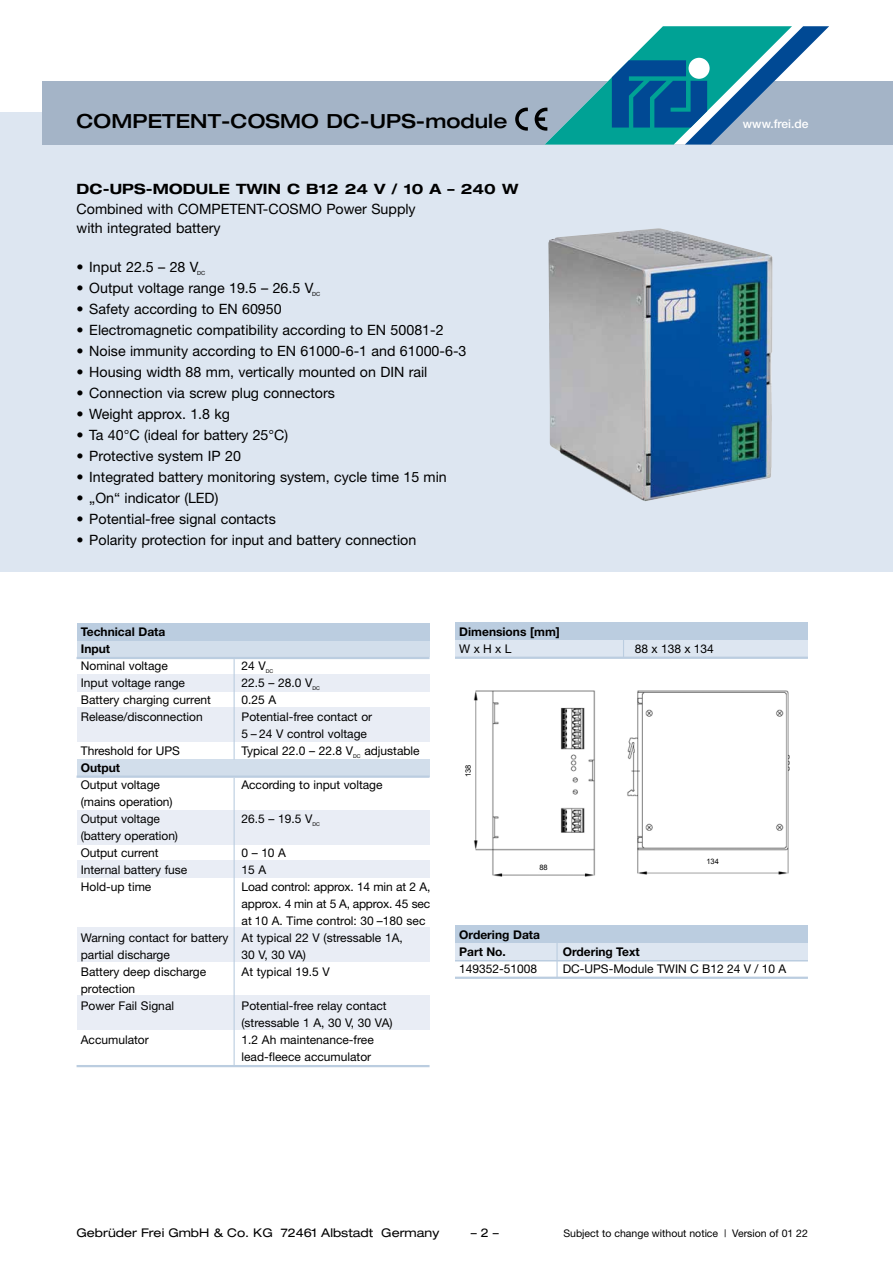
<style>
.page{position:relative;width:893px;height:1263px;background:#fff}
.page>*{position:absolute;margin:0;border:0;box-sizing:border-box;transform-origin:0 0}
.t1{font:500 expanded 19.5px "Helvetica Neue";letter-spacing:.005em;color:#000}
.t2{font:14.25px/19.5px "Helvetica Neue";color:#000}
.t3{font:700 expanded 14.25px "Helvetica Neue";letter-spacing:.01em;color:#000}
.t4{font:12px/17px "Helvetica Neue";color:#000}
.t5{font:700 12px/17px "Helvetica Neue";color:#000}
.t6{font:expanded 12px "Helvetica Neue";color:#000}
.t7{font:500 12px "Helvetica Neue";color:#fff}
.t8{font:10.5px "Helvetica Neue";color:#000}
.t9{font:7.5px "Arial";color:#000}
.t10{font:5.7px "Helvetica Neue";color:#000}
.t11{font:5.25px "Helvetica Neue";color:#000}
</style>
<div class="page">
<div style="left:0;top:113px;width:893px;height:459px;background:#dde6f1"></div>
<div style="left:43px;top:81px;width:850px;height:64px;background:#a4b4c7"></div>
<img style="left:548px;top:228px;width:225px;height:273px">
<div style="left:455px;top:623px;width:353px;height:17px;background:#bbcde0"></div>
<div style="left:455px;top:640px;width:353px;height:17px;background:#dde6f1"></div>
<svg style="left:623px;top:640px;width:1px;height:17px"></svg>
<hr style="left:455px;top:657px;width:353px;height:2px;background:#bbcde0">
<div style="left:77px;top:640px;width:353px;height:17px;background:#d2deeb"></div>
<div style="left:77px;top:623px;width:353px;height:17px;background:#bbcde0"></div>
<hr style="left:77px;top:657px;width:353px;height:2px;background:#bbcde0">
<div style="left:77px;top:675px;width:353px;height:17px;background:#e9edf5"></div>
<div style="left:77px;top:708px;width:353px;height:34px;background:#e9edf5"></div>
<div style="left:77px;top:810px;width:353px;height:34px;background:#e9edf5"></div>
<div style="left:77px;top:860px;width:353px;height:18px;background:#e9edf5"></div>
<div style="left:77px;top:927px;width:353px;height:34px;background:#e9edf5"></div>
<div style="left:77px;top:995px;width:353px;height:35px;background:#e9edf5"></div>
<div style="left:77px;top:760px;width:353px;height:17px;background:#d2deeb"></div>
<hr style="left:234px;top:659px;width:1px;height:101px;background:#bbcde0">
<hr style="left:234px;top:778px;width:1px;height:288px;background:#bbcde0">
<hr style="left:77px;top:775px;width:353px;height:3px;background:#bbcde0">
<hr style="left:77px;top:1065px;width:353px;height:2px;background:#bbcde0">
<div style="left:455px;top:926px;width:353px;height:17px;background:#bbcde0"></div>
<div style="left:455px;top:943px;width:353px;height:17px;background:#dde6f1"></div>
<hr style="left:455px;top:960px;width:353px;height:1px;background:#bbcde0">
<hr style="left:455px;top:977px;width:353px;height:2px;background:#bbcde0">
<hr style="left:556px;top:943px;width:2px;height:34px;background:#bbcde0">
<img style="left:473px;top:690px;width:317px;height:186px">
<svg style="left:515px;top:108px;width:13px;height:23px"></svg>
<svg style="left:535px;top:26px;width:294px;height:119px"></svg>
<div style="left:689px;top:58px;width:21px;height:21px;background:#fff;border-radius:50%"></div>
<h1 class="t1" style="left:77px;top:109px;width:432px">COMPETENT-COSMO DC-UPS-module</h1>
<p class="t7" style="left:743px;top:116px;width:67px">www.frei.de</p>
<p class="t3" style="left:77px;top:180px;width:443px">DC-UPS-MODULE TWIN C B12 24 V / 10 A – 240 W</p>
<p class="t2" style="left:77px;top:199px;width:341px">Combined with COMPETENT-COSMO Power Supply with integrated battery</p>
<p class="t2" style="left:77px;top:257px;width:124px">• Input 22.5 – 28 V</p>
<p class="t10" style="left:197px;top:270px;width:10px">DC</p>
<p class="t2" style="left:77px;top:278px;width:238px">• Output voltage range 19.5 – 26.5 V</p>
<p class="t10" style="left:312px;top:291px;width:10px">DC</p>
<p class="t2" style="left:77px;top:299px;width:207px">• Safety according to EN 60950</p>
<p class="t2" style="left:77px;top:320px;width:369px">• Electromagnetic compatibility according to EN 50081-2</p>
<p class="t2" style="left:77px;top:341px;width:391px">• Noise immunity according to EN 61000-6-1 and 61000-6-3</p>
<p class="t2" style="left:77px;top:362px;width:352px">• Housing width 88 mm, vertically mounted on DIN rail</p>
<p class="t2" style="left:77px;top:383px;width:260px">• Connection via screw plug connectors</p>
<p class="t2" style="left:77px;top:404px;width:155px">• Weight approx. 1.8 kg</p>
<p class="t2" style="left:77px;top:425px;width:213px">• Ta 40°C (ideal for battery 25°C)</p>
<p class="t2" style="left:77px;top:446px;width:166px">• Protective system IP 20</p>
<p class="t2" style="left:77px;top:467px;width:372px">• Integrated battery monitoring system, cycle time 15 min</p>
<p class="t2" style="left:77px;top:488px;width:143px">• „On“ indicator (LED)</p>
<p class="t2" style="left:77px;top:509px;width:201px">• Potential-free signal contacts</p>
<p class="t2" style="left:77px;top:530px;width:341px">• Polarity protection for input and battery connection</p>
<p class="t5" style="left:81px;top:623px;width:86px">Technical Data<br>Input</p>
<p class="t4" style="left:81px;top:657px;width:89px">Nominal voltage</p>
<p class="t4" style="left:242px;top:657px;width:26px">24 V</p>
<p class="t11" style="left:266px;top:668px;width:9px">DC</p>
<p class="t4" style="left:81px;top:674px;width:106px">Input voltage range</p>
<p class="t4" style="left:242px;top:674px;width:73px">22.5 – 28.0 V</p>
<p class="t11" style="left:313px;top:685px;width:9px">DC</p>
<p class="t4" style="left:81px;top:691px;width:132px">Battery charging current</p>
<p class="t4" style="left:242px;top:691px;width:36px">0.25 A</p>
<p class="t4" style="left:81px;top:708px;width:124px">Release/disconnection</p>
<p class="t4" style="left:242px;top:708px;width:132px">Potential-free contact or<br>5 – 24 V control voltage</p>
<p class="t4" style="left:81px;top:742px;width:101px">Threshold for UPS</p>
<p class="t4" style="left:242px;top:742px;width:113px">Typical 22.0 – 22.8 V</p>
<p class="t11" style="left:353px;top:753px;width:9px">DC</p>
<p class="t4" style="left:364px;top:742px;width:57px">adjustable</p>
<p class="t5" style="left:81px;top:759px;width:41px">Output</p>
<p class="t4" style="left:81px;top:776px;width:81px">Output voltage</p>
<p class="t4" style="left:242px;top:776px;width:142px">According to input voltage</p>
<p class="t4" style="left:81px;top:793px;width:93px">(mains operation)<br>Output voltage</p>
<p class="t4" style="left:242px;top:810px;width:73px">26.5 – 19.5 V</p>
<p class="t11" style="left:313px;top:821px;width:9px">DC</p>
<p class="t4" style="left:81px;top:827px;width:99px">(battery operation)<br>Output current</p>
<p class="t4" style="left:242px;top:844px;width:46px">0 – 10 A</p>
<p class="t4" style="left:81px;top:861px;width:108px">Internal battery fuse</p>
<p class="t4" style="left:242px;top:861px;width:26px">15 A</p>
<p class="t4" style="left:81px;top:878px;width:72px">Hold-up time</p>
<p class="t4" style="left:242px;top:878px;width:190px">Load control: approx. 14 min at 2 A,</p>
<p class="t4" style="left:242px;top:895px;width:190px">approx. 4 min at 5 A, approx. 45 sec</p>
<p class="t4" style="left:242px;top:912px;width:185px">at 10 A. Time control: 30 –180 sec</p>
<p class="t4" style="left:81px;top:929px;width:324px">Warning contact for battery At typical 22 V (stressable 1A,</p>
<p class="t4" style="left:81px;top:946px;width:91px">partial discharge</p>
<p class="t4" style="left:242px;top:946px;width:66px">30 V, 30 VA)</p>
<p class="t4" style="left:81px;top:963px;width:127px">Battery deep discharge</p>
<p class="t4" style="left:242px;top:963px;width:90px">At typical 19.5 V</p>
<p class="t4" style="left:81px;top:980px;width:95px">protection<br>Power Fail Signal</p>
<p class="t4" style="left:242px;top:997px;width:153px">Potential-free relay contact (stressable 1 A, 30 V, 30 VA)</p>
<p class="t4" style="left:81px;top:1031px;width:70px">Accumulator</p>
<p class="t4" style="left:242px;top:1031px;width:134px">1.2 Ah maintenance-free lead-fleece accumulator</p>
<p class="t5" style="left:459px;top:623px;width:102px">Dimensions [mm]</p>
<p class="t4" style="left:459px;top:640px;width:54px">W x H x L</p>
<p class="t4" style="left:635px;top:640px;width:81px">88 x 138 x 134</p>
<p class="t9" style="left:463px;top:777px;width:14px;rotate:-90deg">138</p>
<p class="t9" style="left:539px;top:863px;width:10px">88</p>
<p class="t5" style="left:459px;top:926px;width:82px">Ordering Data<br>Part No.</p>
<p class="t5" style="left:563px;top:943px;width:79px">Ordering Text</p>
<p class="t9" style="left:706px;top:857px;width:14px">134</p>
<p class="t4" style="left:459px;top:960px;width:80px">149352-51008</p>
<p class="t4" style="left:563px;top:960px;width:225px">DC-UPS-Module TWIN C B12 24 V / 10 A</p>
<p class="t6" style="left:77px;top:1226px;width:364px">Gebrüder Frei GmbH &amp; Co. KG 72461 Albstadt Germany</p>
<p class="t6" style="left:471px;top:1226px;width:30px">– 2 –</p>
<p class="t8" style="left:563px;top:1227px;width:246px">Subject to change without notice | Version of 01 22</p>
</div>
